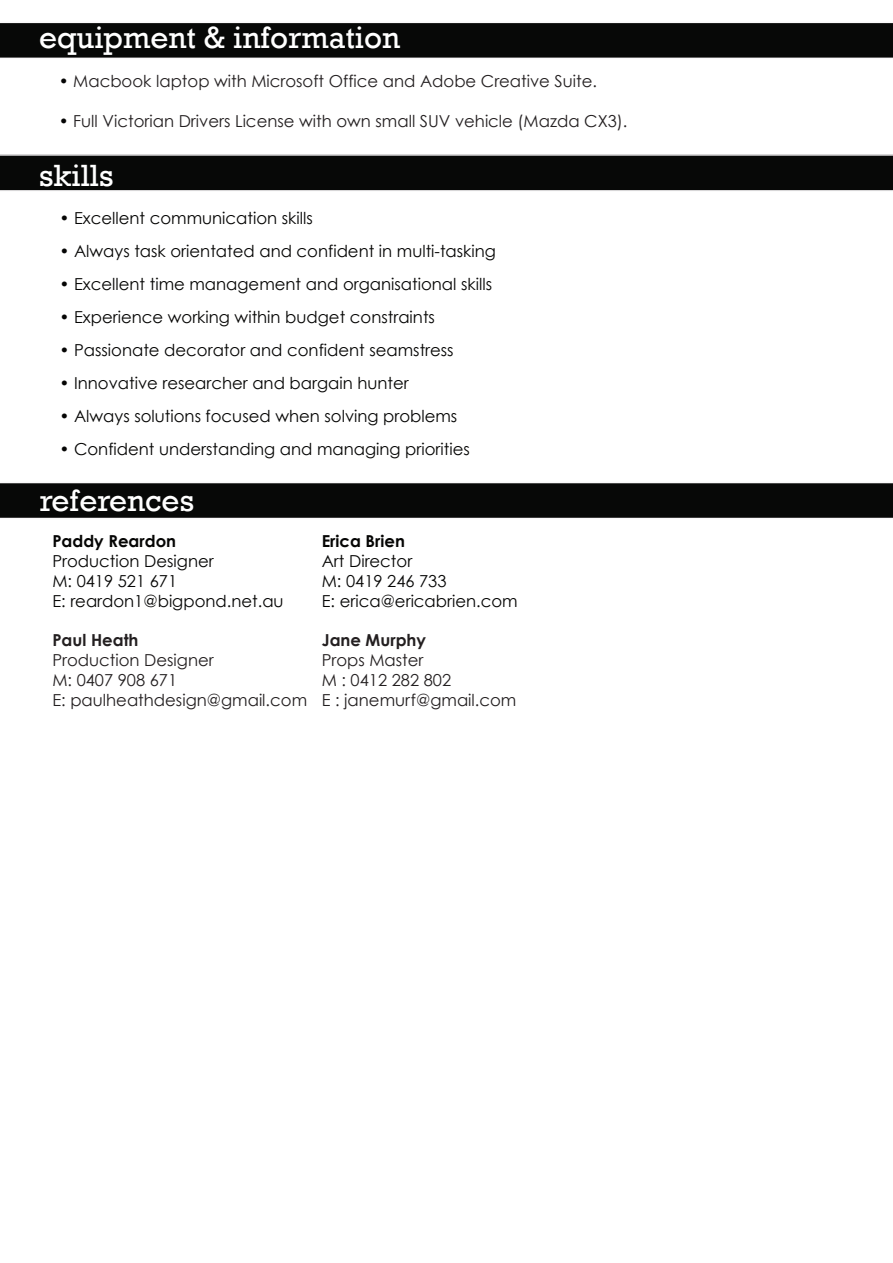
<style>
.page{position:relative;width:893px;height:1263px;background:#fff}
.page>*{position:absolute;margin:0;border:0;box-sizing:border-box;transform-origin:0 0}
.t1{font:31.5px "Rockwell";color:#fff}
.t2{font:16.5px/19.8px "Century Gothic";color:#050504}
.t3{font:16.5px/19.8px "Century Gothic";color:#231f20}
.t4{font:700 16.5px "Century Gothic";color:#050504}
.t5{font:700 16.5px "Century Gothic";color:#231f20}
.s1{color:#050504}
</style>
<div class="page">
<div style="left:0;top:23px;width:893px;height:35px;background:#070807"></div>
<svg style="left:0;top:154px;width:893px;height:37px"></svg>
<div style="left:0;top:483px;width:893px;height:35px;background:#070807"></div>
<h1 class="t1" style="left:39px;top:19px;width:363px">equipment &amp; information</h1>
<p class="t3" style="left:59px;top:71px;width:540px"><span class="s1">•</span> Macbook laptop with Microsoft Office and Adobe Creative Suite.</p>
<p class="t3" style="left:59px;top:111px;width:570px"><span class="s1">•</span> Full Victorian Drivers License with own small SUV vehicle (Mazda CX3).</p>
<h1 class="t1" style="left:39px;top:158px;width:76px">skills</h1>
<p class="t2" style="left:59px;top:208px;width:255px">• Excellent communication skills</p>
<p class="t2" style="left:59px;top:241px;width:438px">• Always task orientated and confident in multi-tasking</p>
<p class="t2" style="left:59px;top:274px;width:434px">• Excellent time management and organisational skills</p>
<p class="t2" style="left:59px;top:307px;width:377px">• Experience working within budget constraints</p>
<p class="t2" style="left:59px;top:340px;width:396px">• Passionate decorator and confident seamstress</p>
<p class="t2" style="left:59px;top:373px;width:351px">• Innovative researcher and bargain hunter</p>
<p class="t2" style="left:59px;top:406px;width:399px">• Always solutions focused when solving problems</p>
<p class="t2" style="left:59px;top:439px;width:412px">• Confident understanding and managing priorities</p>
<h1 class="t1" style="left:40px;top:482px;width:156px">references</h1>
<p class="t4" style="left:52px;top:531px;width:125px">Paddy Reardon</p>
<p class="t2" style="left:52px;top:551px;width:233px">Production Designer<br>M: 0419 521 671<br>E: reardon1@bigpond.net.au</p>
<p class="t5" style="left:52px;top:630px;width:88px">Paul Heath</p>
<p class="t3" style="left:52px;top:650px;width:256px">Production Designer<br>M: 0407 908 671<br>E: paulheathdesign@gmail.com</p>
<p class="t4" style="left:322px;top:531px;width:85px">Erica Brien</p>
<p class="t2" style="left:322px;top:551px;width:198px">Art Director<br>M: 0419 246 733<br>E: erica@ericabrien.com</p>
<p class="t5" style="left:322px;top:630px;width:106px">Jane Murphy</p>
<p class="t3" style="left:322px;top:650px;width:196px">Props Master<br>M : 0412 282 802<br>E : janemurf@gmail.com</p>
</div>
